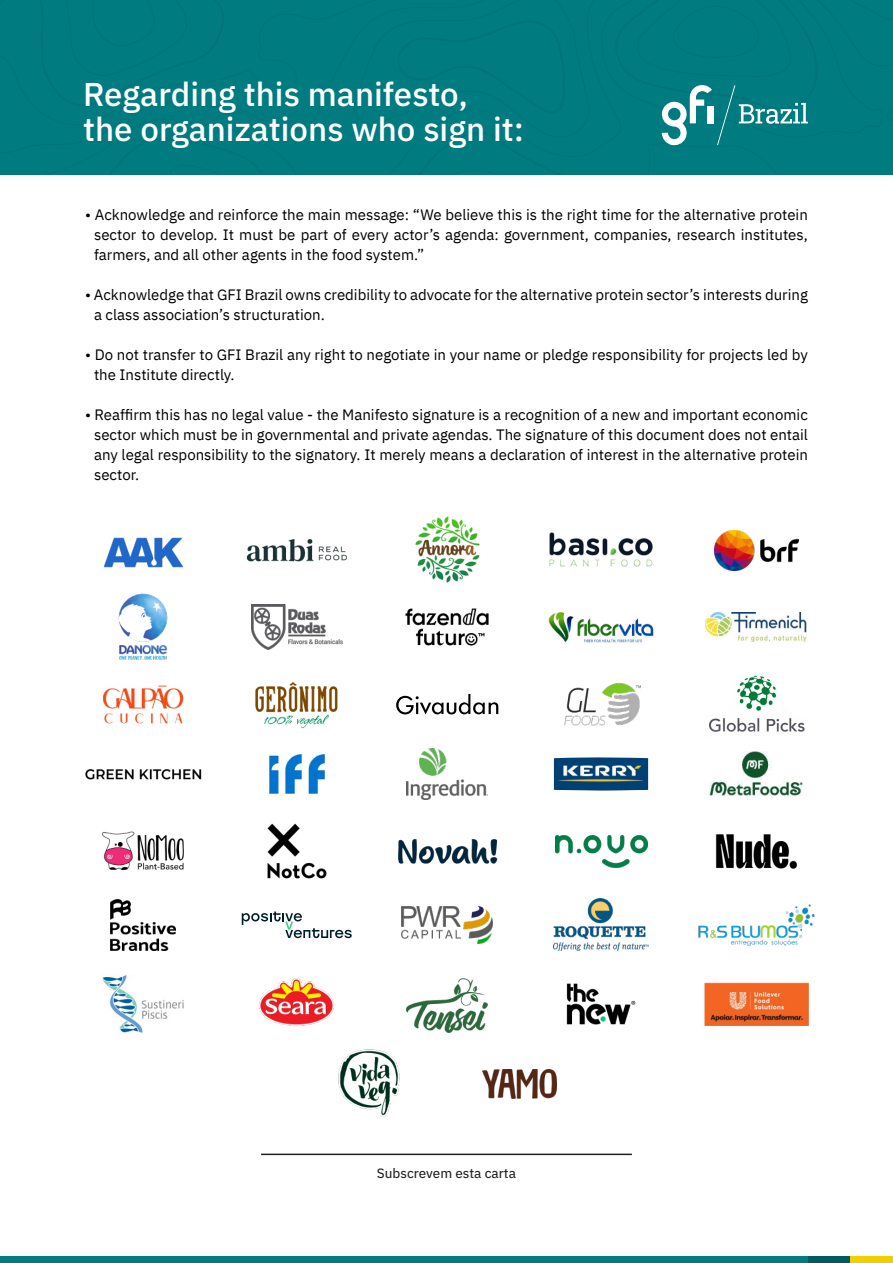
<style>
.page{position:relative;width:893px;height:1263px;background:#fff}
.page>*{position:absolute;margin:0;border:0;box-sizing:border-box;transform-origin:0 0}
.t1{font:500 33px/34.5px "IBM Plex Sans";color:#fff}
.t2{font:15px/20px "IBM Plex Sans";color:#000;text-align:justify}
.t3{font:13.5px "IBM Plex Sans Text";color:#231f20}
</style>
<div class="page">
<hr style="left:261px;top:1153px;width:371px;height:2px;background:#231f20">
<div style="left:0;top:1256px;width:808px;height:7px;background:#007d80"></div>
<div style="left:808px;top:1256px;width:42px;height:7px;background:#005963"></div>
<div style="left:850px;top:1256px;width:43px;height:7px;background:#f2ce00"></div>
<div style="left:0;top:0;width:893px;height:175px;background:#007c80"></div>
<img style="left:251px;top:605px;width:91px;height:45px">
<img style="left:567px;top:983px;width:68px;height:42px">
<img style="left:482px;top:1070px;width:74px;height:28px">
<img style="left:338px;top:1049px;width:62px;height:68px">
<img style="left:705px;top:983px;width:103px;height:42px">
<img style="left:714px;top:530px;width:85px;height:40px">
<img style="left:118px;top:593px;width:50px;height:67px">
<img style="left:405px;top:608px;width:84px;height:38px">
<img style="left:705px;top:612px;width:103px;height:30px">
<img style="left:255px;top:682px;width:83px;height:47px">
<svg style="left:396px;top:694px;width:102px;height:20px"></svg>
<img style="left:709px;top:675px;width:96px;height:57px">
<img style="left:407px;top:749px;width:81px;height:50px">
<img style="left:267px;top:823px;width:60px;height:56px">
<img style="left:110px;top:900px;width:66px;height:50px">
<img style="left:549px;top:532px;width:104px;height:35px">
<img style="left:548px;top:612px;width:106px;height:31px">
<img style="left:564px;top:682px;width:76px;height:44px">
<svg style="left:242px;top:911px;width:110px;height:27px"></svg>
<img style="left:553px;top:899px;width:96px;height:52px">
<img style="left:259px;top:978px;width:75px;height:48px">
<img style="left:407px;top:978px;width:81px;height:55px">
<img style="left:698px;top:904px;width:117px;height:42px">
<img style="left:401px;top:906px;width:92px;height:37px">
<img style="left:415px;top:516px;width:65px;height:67px">
<img style="left:554px;top:757px;width:94px;height:34px">
<img style="left:102px;top:831px;width:82px;height:40px">
<img style="left:103px;top:537px;width:81px;height:31px">
<img style="left:102px;top:974px;width:82px;height:59px">
<img style="left:715px;top:834px;width:83px;height:35px">
<img style="left:103px;top:685px;width:80px;height:38px">
<img style="left:269px;top:754px;width:55px;height:40px">
<img style="left:709px;top:751px;width:94px;height:45px">
<img style="left:247px;top:539px;width:100px;height:22px">
<img style="left:85px;top:769px;width:116px;height:11px">
<img style="left:398px;top:839px;width:99px;height:25px">
<img style="left:555px;top:835px;width:92px;height:32px">
<h1 class="t1" style="left:83px;top:74px;width:442px">Regarding this manifesto, the organizations who sign it:</h1>
<p class="t2" style="left:94px;top:204px;width:715px;text-indent:-9px">• Acknowledge and reinforce the main message: “We believe this is the right time for the alternative protein sector to develop. It must be part of every actor’s agenda: government, companies, research institutes, farmers, and all other agents in the food system.”</p>
<p class="t2" style="left:94px;top:283px;width:715px;text-indent:-9px">• Acknowledge that GFI Brazil owns credibility to advocate for the alternative protein sector’s interests during a class association’s structuration.</p>
<p class="t2" style="left:94px;top:343px;width:715px;text-indent:-9px">• Do not transfer to GFI Brazil any right to negotiate in your name or pledge responsibility for projects led by the Institute directly.</p>
<p class="t2" style="left:94px;top:403px;width:715px;text-indent:-9px">• Reaffirm this has no legal value - the Manifesto signature is a recognition of a new and important economic sector which must be in governmental and private agendas. The signature of this document does not entail any legal responsibility to the signatory. It merely means a declaration of interest in the alternative protein sector.</p>
<p class="t3" style="left:377px;top:1163px;width:141px">Subscrevem esta carta</p>
</div>
